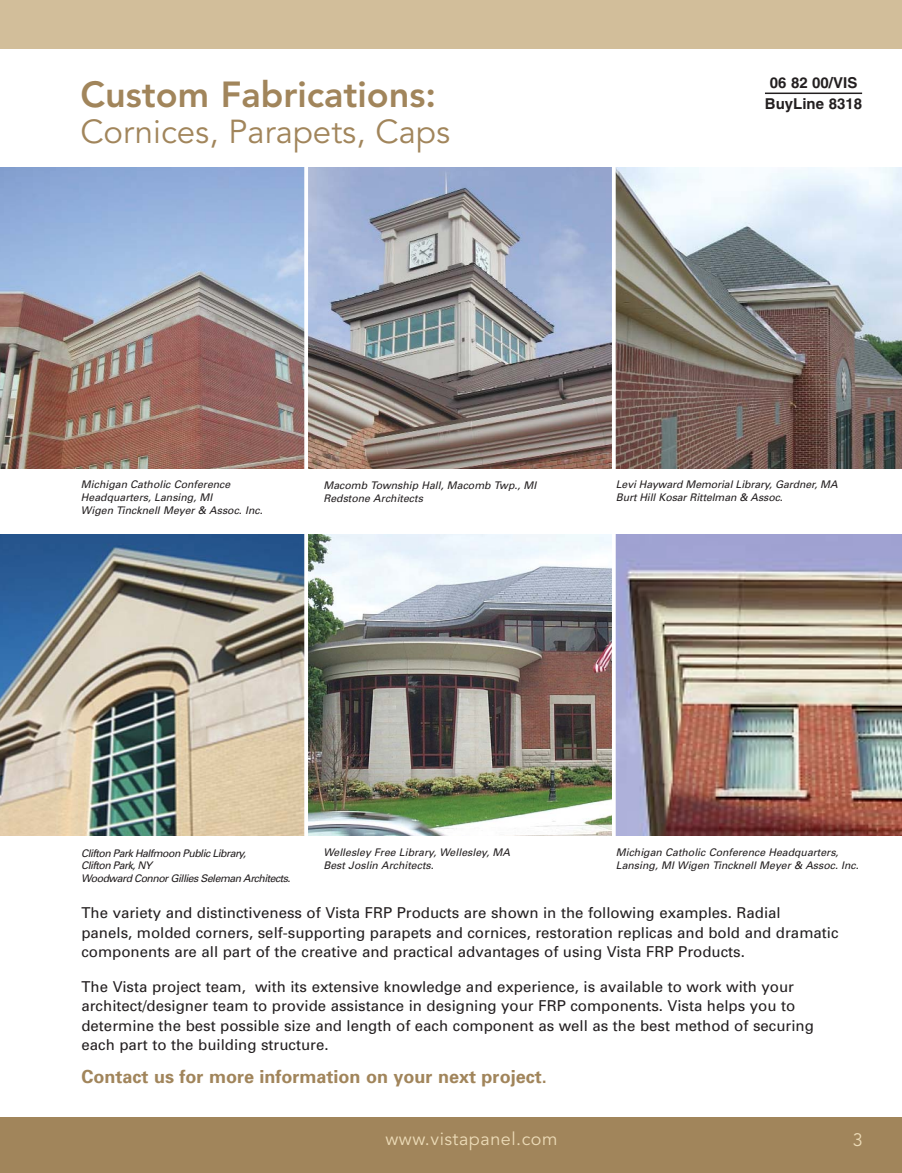
<style>
.page{position:relative;width:902px;height:1173px;background:#fff}
.page>*{position:absolute;margin:0;border:0;box-sizing:border-box;transform-origin:0 0}
.t1{font:800 36px "Avenir";color:#a1855b}
.t2{font:33px "Avenir";color:#a1855b}
.t3{font:700 18px "Univers";color:#a1855b}
.t4{font:18px "Avenir";letter-spacing:.03em;color:#ecdbb7}
.t5{font:15px/19.5px "Univers";color:#231f20}
.t6{font:700 15px "Helvetica";color:#231f20}
.t7{font:italic 10.5px/12.6px "Univers";color:#231f20}
</style>
<div class="page">
<img style="left:0;top:0;width:902px;height:1173px">
<h1 class="t1" style="left:80px;top:73px;width:357px">Custom Fabrications:</h1>
<h2 class="t2" style="left:80px;top:112px;width:371px">Cornices, Parapets, Caps</h2>
<p class="t6" style="left:769px;top:74px;width:89px">06 82 00/VIS</p>
<p class="t6" style="left:765px;top:95px;width:99px">BuyLine 8318</p>
<p class="t7" style="left:81px;top:478px;width:186px">Michigan Catholic Conference<br>Headquarters,Lansing,MI<br>Wigen TincknellMeyer&amp; Assoc.Inc.</p>
<p class="t7" style="left:323px;top:479px;width:217px">Macomb Township Hall,Macomb Twp.,MI<br>Redstone Architects</p>
<p class="t7" style="left:616px;top:478px;width:226px">Levi Hayward Memorial Library, Gardner, MA<br>Burt Hill Kosar Rittelman &amp; Assoc.</p>
<p class="t7" style="left:81px;top:846px;width:213px">Clifton Park Halfmoon Public Library,<br>Clifton Park, NY<br>Woodward Connor Gillies Seleman Architects.</p>
<p class="t7" style="left:323px;top:846px;width:191px">Wellesley Free Library,Wellesley,MA<br>BestJoslin Architects.</p>
<p class="t7" style="left:616px;top:846px;width:247px">Michigan Catholic Conference Headquarters,<br>Lansing,MIWigen TincknellMeyer&amp; Assoc.Inc.</p>
<p class="t5" style="left:81px;top:903px;width:758px">The variety and distinctiveness of Vista FRP Products are shown in the following examples. Radial<br>panels, molded corners, self-supporting parapets and cornices, restoration replicas and bold and dramatic components are all part of the creative and practical advantages of using Vista FRP Products.</p>
<p class="t5" style="left:81px;top:976px;width:734px">The Vista project team, with its extensive knowledge and experience, is available to work with your architect/designer team to provide assistance in designing your FRP components. Vista helps you to determine the best possible size and length of each component as well as the best method of securing each part to the building structure.</p>
<p class="t3" style="left:81px;top:1065px;width:466px">Contact us for more information on your next project.</p>
<p class="t4" style="left:385px;top:1129px;width:173px">www.vistapanel.com</p>
<p class="t4" style="left:852px;top:1129px;width:12px">3</p>
</div>
